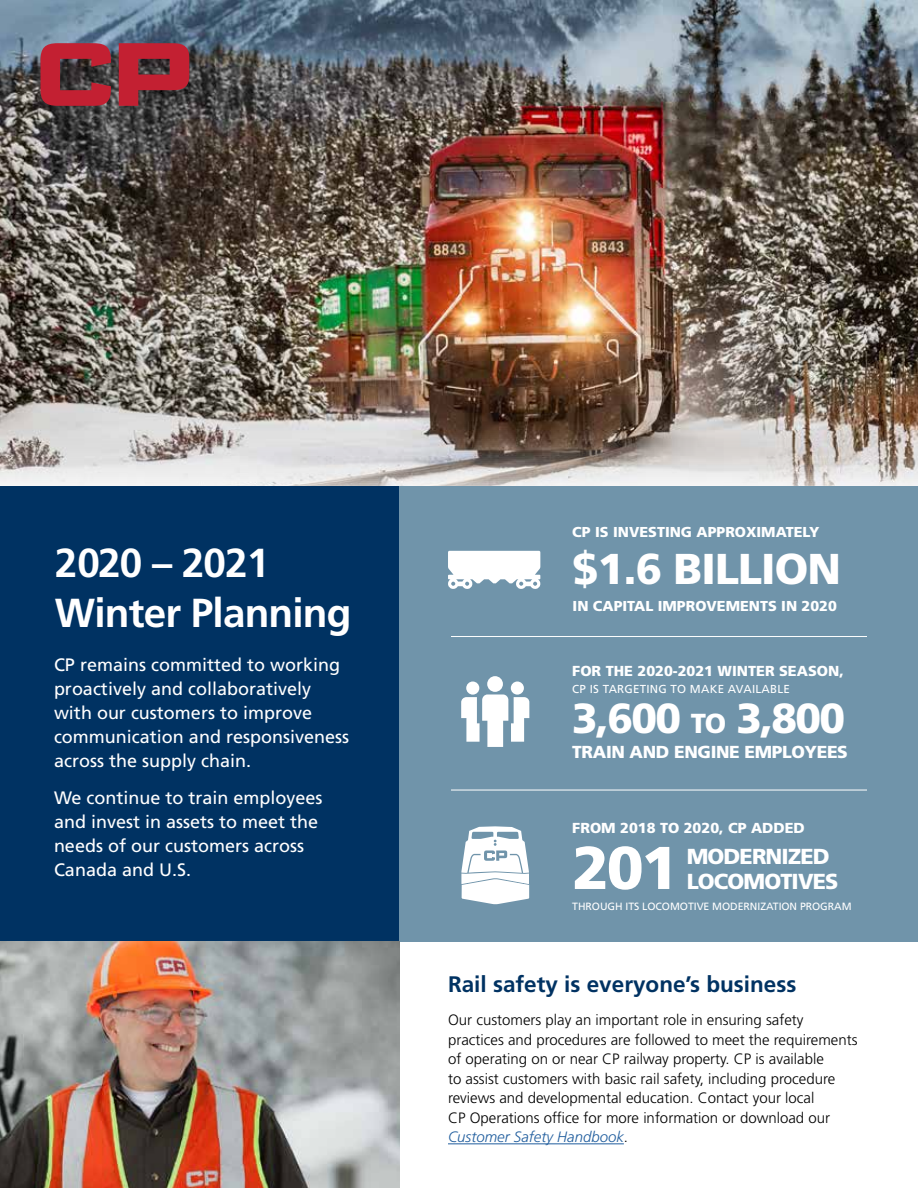
<style>
.page{position:relative;width:918px;height:1188px;background:#fff}
.page>*{position:absolute;margin:0;border:0;box-sizing:border-box;transform-origin:0 0}
.t1{font:900 60.3px "Frutiger LT Std";color:#fff}
.t2{font:900 43.2px "Frutiger LT Std";letter-spacing:-.02em;color:#fff}
.t3{font:900 42px "Frutiger LT Std";letter-spacing:-.04em;color:#fff}
.t4{font:700 40.5px/50.6px "Frutiger LT Std";letter-spacing:-.02em;color:#fff}
.t5{font:700 22.5px "Frutiger LT Std";color:#003262}
.t6{font:900 21.75px/24.6px "Frutiger LT Std";letter-spacing:-.04em;color:#fff}
.t7{font:18px/24px "Frutiger LT Std";color:#fff}
.t8{font:900 17.4px "Frutiger LT Std";letter-spacing:-.02em;color:#fff}
.t9{font:300 15px/19.5px "Frutiger LT Std";color:#000}
.t10{font:900 14.4px "Frutiger LT Std";color:#fff}
.t11{font:11.55px "Frutiger LT Std";letter-spacing:.02em;color:#fff}
.t12{font:10.5px "Frutiger LT Std";letter-spacing:-.005em;color:#fff}
.s1{font-size:27.45px}
.s2{font-style:italic;color:#215e9e}
</style>
<div class="page">
<img style="left:0;top:0;width:918px;height:486px">
<div style="left:0;top:486px;width:400px;height:456px;background:#003262"></div>
<div style="left:400px;top:486px;width:518px;height:456px;background:#7094aa"></div>
<svg style="left:41px;top:43px;width:70px;height:63px;background:#942a36"></svg>
<svg style="left:119px;top:43px;width:70px;height:63px;background:#982835"></svg>
<svg style="left:461px;top:676px;width:68px;height:71px"></svg>
<hr style="left:448px;top:1143px;width:176px;height:1px;background:#215e9e">
<svg style="left:461px;top:826px;width:68px;height:78px"></svg>
<hr style="left:451px;top:636px;width:416px;height:1px;background:#fff">
<hr style="left:451px;top:790px;width:416px;height:1px;background:#fff">
<img style="left:0;top:942px;width:400px;height:246px">
<svg style="left:448px;top:551px;width:93px;height:38px;background:#e8eef1"></svg>
<h3 class="t4" style="left:55px;top:538px;width:298px">2020 – 2021<br>Winter Planning</h3>
<p class="t7" style="left:54px;top:653px;width:297px">CP remains committed to working proactively and collaboratively with our customers to improve communication and responsiveness across the supply chain.</p>
<p class="t7" style="left:54px;top:786px;width:270px">We continue to train employees and invest in assets to meet the needs of our customers across<br>Canada and U.S.</p>
<p class="t10" style="left:572px;top:523px;width:249px">CP IS INVESTING APPROXIMATELY</p>
<h2 class="t2" style="left:572px;top:543px;width:270px">$1.6 BILLION</h2>
<p class="t10" style="left:573px;top:597px;width:266px">IN CAPITAL IMPROVEMENTS IN 2020</p>
<p class="t10" style="left:572px;top:662px;width:273px">FOR THE 2020-2021 WINTER SEASON,</p>
<p class="t11" style="left:572px;top:682px;width:219px">CP IS TARGETING TO MAKE AVAILABLE</p>
<h3 class="t3" style="left:572px;top:692px;width:274px">3,600 <span class="s1">TO</span> 3,800</h3>
<p class="t8" style="left:572px;top:742px;width:277px">TRAIN AND ENGINE EMPLOYEES</p>
<p class="t10" style="left:572px;top:819px;width:234px">FROM 2018 TO 2020, CP ADDED</p>
<h3 class="t6" style="left:687px;top:844px;width:153px">MODERNIZED<br>LOCOMOTIVES</h3>
<p class="t12" style="left:572px;top:900px;width:281px">THROUGH ITS LOCOMOTIVE MODERNIZATION PROGRAM</p>
<h1 class="t1" style="left:572px;top:831px;width:107px">201</h1>
<h3 class="t5" style="left:448px;top:971px;width:350px">Rail safety is everyone’s business</h3>
<p class="t9" style="left:448px;top:1011px;width:411px">Our customers play an important role in ensuring safety practices and procedures are followed to meet the requirements of operating on or near CP railway property. CP is available<br>to assist customers with basic rail safety, including procedure reviews and developmental education. Contact your local<br>CP Operations office for more information or download our <span class="s2">Customer Safety Handbook</span>.</p>
</div>
